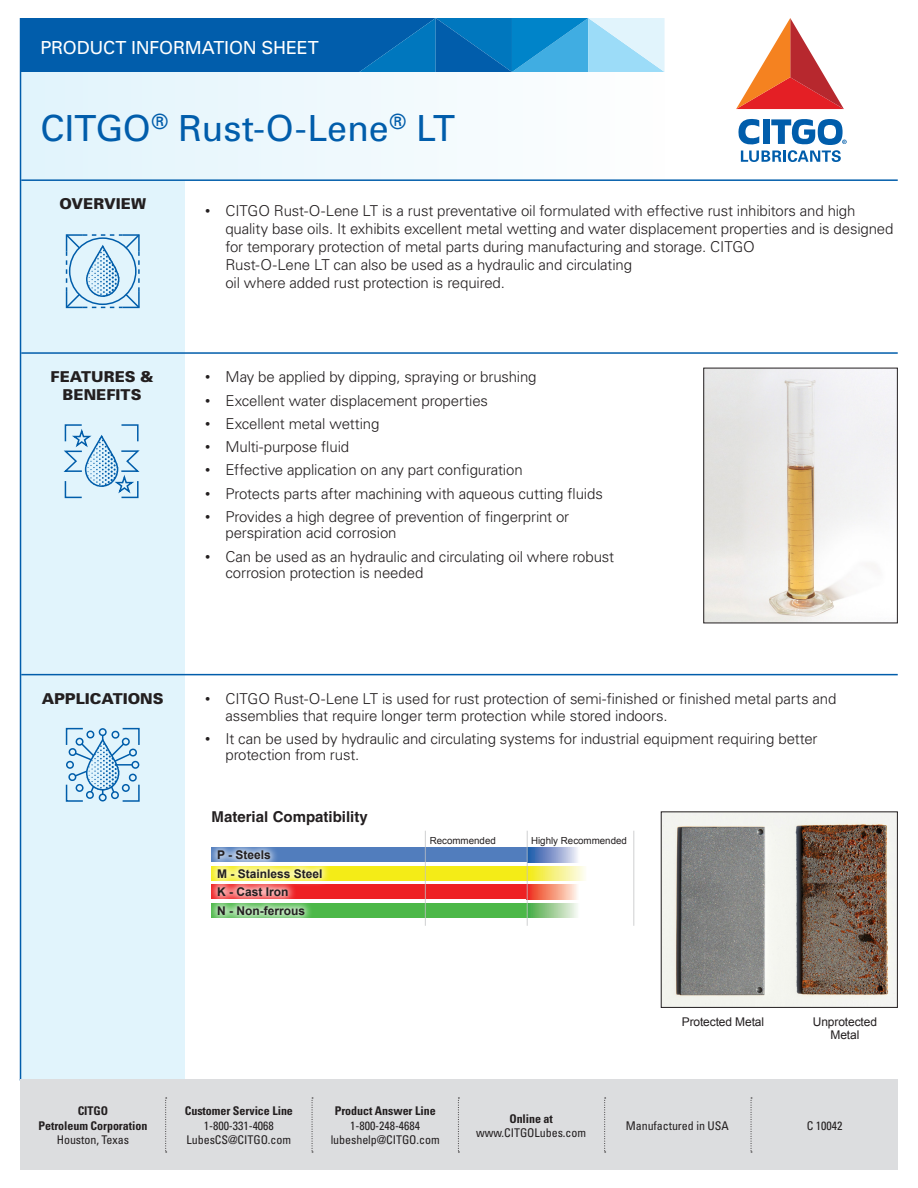
<style>
.page{position:relative;width:918px;height:1188px;background:#fff}
.page>*{position:absolute;margin:0;border:0;box-sizing:border-box;transform-origin:0 0}
.Headers{font:36px "Univers";letter-spacing:-.005em;color:#015dab}
.Headers-2{font:18px "Univers";letter-spacing:-.01em;color:#fff}
.t1{font:300 15px/16.5px "Univers";letter-spacing:-.01em;color:#231f20}
.Headers-3{font:900 15px/18px "Univers";color:#231f20;text-align:center}
.t2{font:700 15px "Helvetica LT Std";color:#231f20}
.t3{font:condensed 12px/14.4px "Univers";letter-spacing:-.005em;color:#231f20;text-align:center}
.t4{font:700 condensed 12px/14.4px "Univers";letter-spacing:-.005em;color:#231f20;text-align:center}
.t5{font:700 12px "Arial";color:#231f20}
.t6{font:12px/13.5px "Arial";letter-spacing:-.01em;color:#231f20;text-align:center}
.t7{font:9.75px "Arial";color:#231f20}
.s1{font-weight:400}
.s2{font-weight:700}
</style>
<div class="page">
<div style="left:21px;top:181px;width:164px;height:899px;background:#e1f4fc"></div>
<div style="left:21px;top:72px;width:644px;height:108px;background:linear-gradient(to right,#e0f4fc,#fefefe)"></div>
<svg style="left:736px;top:18px;width:108px;height:91px"></svg>
<svg style="left:738px;top:119px;width:109px;height:43px"></svg>
<svg style="left:21px;top:18px;width:644px;height:54px;background:#1b77bb"></svg>
<hr style="left:21px;top:179px;width:877px;height:2px;background:#015dab">
<hr style="left:21px;top:352px;width:877px;height:2px;background:#015dab">
<hr style="left:21px;top:674px;width:877px;height:1px;background:#015dab">
<hr style="left:20px;top:18px;width:1px;height:1062px;background:#015dab">
<hr style="left:20px;top:1079px;width:878px;height:2px;background:#015dab">
<svg style="left:66px;top:234px;width:74px;height:74px"></svg>
<svg style="left:64px;top:424px;width:76px;height:74px"></svg>
<svg style="left:66px;top:728px;width:74px;height:74px"></svg>
<div style="left:20px;top:1080px;width:878px;height:90px;background:#dcdddf"></div>
<svg style="left:751px;top:1098px;width:1px;height:55px"></svg>
<svg style="left:604px;top:1098px;width:2px;height:55px"></svg>
<svg style="left:458px;top:1098px;width:1px;height:55px"></svg>
<svg style="left:312px;top:1098px;width:1px;height:55px"></svg>
<svg style="left:165px;top:1098px;width:2px;height:55px"></svg>
<img style="left:705px;top:370px;width:191px;height:251px">
<div style="left:703px;top:368px;width:195px;height:255px;border:1px solid #231f20"></div>
<img style="left:663px;top:813px;width:233px;height:193px">
<div style="left:661px;top:811px;width:237px;height:197px;border:1px solid #231f20"></div>
<div style="left:211px;top:848px;width:317px;height:14px;background:#517dbd"></div>
<div style="left:211px;top:885px;width:316px;height:14px;background:#ee2123"></div>
<svg style="left:528px;top:885px;width:49px;height:14px"></svg>
<svg style="left:528px;top:866px;width:57px;height:15px"></svg>
<svg style="left:528px;top:848px;width:50px;height:14px"></svg>
<svg style="left:528px;top:903px;width:50px;height:15px"></svg>
<div style="left:211px;top:866px;width:317px;height:15px;background:#f4ec17"></div>
<div style="left:211px;top:903px;width:317px;height:15px;background:#4cb848"></div>
<div style="left:208px;top:841px;width:72px;height:28px;background:#fff;opacity:.75"></div>
<div style="left:208px;top:860px;width:124px;height:28px;background:#fff;opacity:.75"></div>
<div style="left:208px;top:877px;width:90px;height:29px;background:#fff;opacity:.75"></div>
<div style="left:208px;top:897px;width:106px;height:28px;background:#fff;opacity:.75"></div>
<hr style="left:425px;top:831px;width:1px;height:95px;background:#c1c2c4">
<hr style="left:527px;top:831px;width:1px;height:95px;background:#c1c2c4">
<hr style="left:633px;top:831px;width:1px;height:95px;background:#c1c2c4">
<p class="Headers-2" style="left:40px;top:36px;width:280px">PRODUCT INFORMATION SHEET</p>
<p class="Headers" style="left:40px;top:105px;width:416px">CITGO<sup>®</sup> Rust-O-Lene<sup>®</sup> LT</p>
<p class="Headers-3" style="left:59px;top:195px;width:88px">OVERVIEW</p>
<p class="Headers-3" style="left:51px;top:367px;width:105px">FEATURES &amp;<br>BENEFITS</p>
<p class="t1" style="left:225px;top:201px;width:670px;line-height:18px;text-indent:-20px"><span class="s1">•</span> CITGO Rust-O-Lene LT is a rust preventative oil formulated with effective rust inhibitors and high quality base oils. It exhibits excellent metal wetting and water displacement properties and is designed for temporary protection of metal parts during manufacturing and storage. CITGO<br>Rust-O-Lene LT can also be used as a hydraulic and circulating<br>oil where added rust protection is required.</p>
<p class="t1" style="left:205px;top:368px;width:333px"><span class="s1">•</span> May be applied by dipping, spraying or brushing</p>
<p class="t1" style="left:205px;top:392px;width:284px"><span class="s1">•</span> Excellent water displacement properties</p>
<p class="t1" style="left:205px;top:415px;width:176px"><span class="s1">•</span> Excellent metal wetting</p>
<p class="t1" style="left:205px;top:438px;width:146px"><span class="s1">•</span> Multi-purpose fluid</p>
<p class="t1" style="left:205px;top:461px;width:319px"><span class="s1">•</span> Effective application on any part configuration</p>
<p class="t1" style="left:205px;top:485px;width:399px"><span class="s1">•</span> Protects parts after machining with aqueous cutting fluids</p>
<p class="t1" style="left:225px;top:508px;width:345px;text-indent:-20px"><span class="s1">•</span> Provides a high degree of prevention of fingerprint or perspiration acid corrosion</p>
<p class="t1" style="left:225px;top:548px;width:390px;text-indent:-20px"><span class="s1">•</span> Can be used as an hydraulic and circulating oil where robust corrosion protection is needed</p>
<p class="Headers-3" style="left:42px;top:689px;width:123px">APPLICATIONS</p>
<p class="t1" style="left:225px;top:690px;width:612px;text-indent:-20px"><span class="s1">•</span> CITGO Rust-O-Lene LT is used for rust protection of semi-finished or finished metal parts and assemblies that require longer term protection while stored indoors.</p>
<p class="t1" style="left:225px;top:730px;width:594px;text-indent:-20px"><span class="s1">•</span> It can be used by hydraulic and circulating systems for industrial equipment requiring better protection from rust.</p>
<p class="t2" style="left:212px;top:808px;width:158px">Material Compatibility</p>
<p class="t5" style="left:217px;top:847px;width:55px">P - Steels</p>
<p class="t5" style="left:217px;top:866px;width:107px">M - Stainless Steel</p>
<p class="t5" style="left:217px;top:883px;width:73px">K - Cast Iron</p>
<p class="t5" style="left:217px;top:903px;width:89px">N - Non-ferrous</p>
<p class="t7" style="left:430px;top:834px;width:68px">Recommended</p>
<p class="t7" style="left:531px;top:834px;width:97px">Highly Recommended</p>
<p class="t4" style="left:39px;top:1104px;width:110px">CITGO<br>Petroleum Corporation<br><span class="s1">Houston, Texas</span></p>
<p class="t4" style="left:185px;top:1104px;width:110px">Customer Service Line</p>
<p class="t3" style="left:204px;top:1118px;width:71px">1-800-331-4068</p>
<p class="t3" style="left:187px;top:1132px;width:106px">LubesCS@CITGO.com</p>
<p class="t3" style="left:331px;top:1103px;width:111px"><span class="s2">Product Answer Line<br></span>1-800-248-4684 lubeshelp@CITGO.com</p>
<p class="t6" style="left:682px;top:1015px;width:84px">Protected Metal</p>
<p class="t6" style="left:813px;top:1015px;width:66px">Unprotected<br>Metal</p>
<p class="t3" style="left:476px;top:1111px;width:111px"><span class="s2">Online at </span>www.CITGOLubes.com</p>
<p class="t3" style="left:807px;top:1118px;width:37px">C 10042</p>
<p class="t3" style="left:626px;top:1118px;width:104px">Manufactured in USA</p>
</div>
